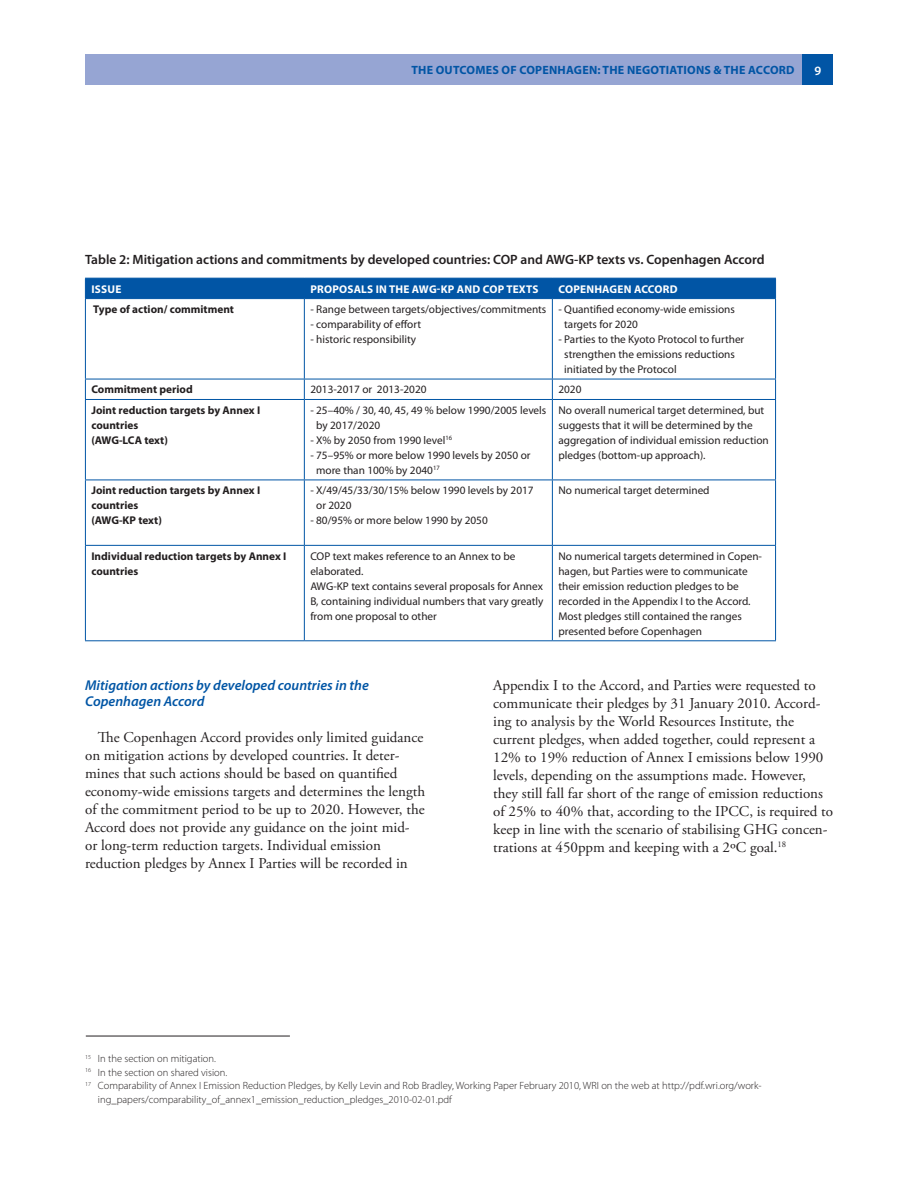
<style>
.page{position:relative;width:918px;height:1188px;background:#fff}
.page>*{position:absolute;margin:0;border:0;box-sizing:border-box;transform-origin:0 0}
.t1{font:15px/18px "Adobe Garamond Pro";color:#231f20}
.t2{font:italic 600 14.25px/16.5px "Myriad Pro";color:#0155a5}
.t3{font:600 13.5px "Myriad Pro";color:#231f20}
.t4{font:600 12.75px "Myriad Pro";color:#fff}
.t5{font:700 12px "Myriad Pro";letter-spacing:.02em;color:#0155a5}
.t6{font:11.25px/15px "Myriad Pro";color:#231f20}
.t7{font:700 11.25px/15px "Myriad Pro";color:#231f20}
.t8{font:700 11.25px "Myriad Pro";letter-spacing:.02em;color:#fff}
.t9{font:300 10.5px "Myriad Pro";color:#231f20}
</style>
<div class="page">
<div style="left:85px;top:55px;width:748px;height:30px;background:#96a5d3"></div>
<div style="left:803px;top:55px;width:30px;height:30px;background:#0155a5"></div>
<div style="left:85px;top:278px;width:691px;height:20px;background:#0155a5"></div>
<hr style="left:85px;top:298px;width:219px;height:1px;background:#0155a5">
<hr style="left:85px;top:299px;width:1px;height:80px;background:#0155a5">
<hr style="left:304px;top:298px;width:248px;height:1px;background:#0155a5">
<hr style="left:304px;top:299px;width:1px;height:80px;background:#0155a5">
<hr style="left:552px;top:298px;width:224px;height:1px;background:#0155a5">
<hr style="left:552px;top:299px;width:1px;height:80px;background:#0155a5">
<hr style="left:775px;top:299px;width:1px;height:80px;background:#0155a5">
<hr style="left:85px;top:379px;width:219px;height:1px;background:#0155a5">
<svg style="left:85px;top:379px;width:1px;height:20px"></svg>
<hr style="left:304px;top:379px;width:248px;height:1px;background:#0155a5">
<svg style="left:304px;top:379px;width:1px;height:20px"></svg>
<hr style="left:552px;top:379px;width:224px;height:1px;background:#0155a5">
<svg style="left:552px;top:379px;width:1px;height:20px"></svg>
<svg style="left:775px;top:379px;width:1px;height:20px"></svg>
<hr style="left:85px;top:399px;width:219px;height:1px;background:#0155a5">
<hr style="left:85px;top:400px;width:1px;height:80px;background:#0155a5">
<hr style="left:304px;top:399px;width:248px;height:1px;background:#0155a5">
<hr style="left:304px;top:400px;width:1px;height:80px;background:#0155a5">
<hr style="left:552px;top:399px;width:224px;height:1px;background:#0155a5">
<hr style="left:552px;top:400px;width:1px;height:80px;background:#0155a5">
<hr style="left:775px;top:400px;width:1px;height:80px;background:#0155a5">
<hr style="left:85px;top:480px;width:219px;height:1px;background:#0155a5">
<hr style="left:85px;top:480px;width:1px;height:65px;background:#0155a5">
<hr style="left:304px;top:480px;width:248px;height:1px;background:#0155a5">
<hr style="left:304px;top:480px;width:1px;height:65px;background:#0155a5">
<hr style="left:552px;top:480px;width:224px;height:1px;background:#0155a5">
<hr style="left:552px;top:480px;width:1px;height:65px;background:#0155a5">
<hr style="left:775px;top:480px;width:1px;height:65px;background:#0155a5">
<hr style="left:85px;top:545px;width:219px;height:1px;background:#0155a5">
<hr style="left:85px;top:546px;width:1px;height:94px;background:#0155a5">
<hr style="left:304px;top:545px;width:248px;height:1px;background:#0155a5">
<hr style="left:304px;top:546px;width:1px;height:94px;background:#0155a5">
<hr style="left:552px;top:545px;width:224px;height:1px;background:#0155a5">
<hr style="left:552px;top:546px;width:1px;height:94px;background:#0155a5">
<hr style="left:775px;top:546px;width:1px;height:94px;background:#0155a5">
<hr style="left:85px;top:640px;width:219px;height:1px;background:#0155a5">
<hr style="left:304px;top:640px;width:248px;height:1px;background:#0155a5">
<hr style="left:552px;top:640px;width:224px;height:1px;background:#0155a5">
<hr style="left:86px;top:1036px;width:204px;height:1px;background:#231f20">
<p class="t5" style="left:411px;top:63px;width:384px">The outcomes of copenhagen: the negotiations &amp; the accord</p>
<p class="t4" style="left:815px;top:62px;width:8px">9</p>
<p class="t3" style="left:85px;top:251px;width:418px">Table 2: Mitigation actions and commitments by developed countries: COP</p>
<p class="t3" style="left:521px;top:251px;width:245px">and AWG-KP texts vs. Copenhagen Accord</p>
<p class="t8" style="left:92px;top:281px;width:31px">Issue</p>
<p class="t8" style="left:310px;top:281px;width:230px">Proposals in the AWG-KP and COP texts</p>
<p class="t8" style="left:559px;top:281px;width:119px">Copenhagen Accord</p>
<p class="t7" style="left:93px;top:301px;width:142px">Type of action/ commitment</p>
<p class="t6" style="left:310px;top:302px;width:238px">- Range between targets/objectives/commitments</p>
<p class="t6" style="left:310px;top:317px;width:112px">- comparability of effort</p>
<p class="t6" style="left:310px;top:332px;width:107px">- historic responsibility</p>
<p class="t6" style="left:564px;top:302px;width:172px;text-indent:-6px">- Quantified economy-wide emissions targets for 2020</p>
<p class="t6" style="left:564px;top:332px;width:182px;text-indent:-6px">- Parties to the Kyoto Protocol to further strengthen the emissions reductions initiated by the Protocol</p>
<p class="t7" style="left:91px;top:382px;width:103px">Commitment period</p>
<p class="t6" style="left:310px;top:382px;width:118px">2013-2017 or 2013-2020</p>
<p class="t6" style="left:558px;top:382px;width:25px">2020</p>
<p class="t7" style="left:91px;top:402px;width:169px">Joint reduction targets by Annex I countries<br>(AWG-LCA</p>
<p class="t6" style="left:316px;top:402px;width:232px;text-indent:-6px">- 25–40% / 30, 40, 45, 49 % below 1990/2005 levels by 2017/2020</p>
<p class="t6" style="left:310px;top:432px;width:143px">- X% by 2050 from 1990 level<sup>16</sup></p>
<p class="t6" style="left:316px;top:447px;width:216px;text-indent:-6px">- 75–95% or more below 1990 levels by 2050 or more than 100% by 2040<sup>17</sup></p>
<p class="t6" style="left:558px;top:402px;width:212px">No overall numerical target determined, but suggests that it will be determined by the aggregation of individual emission reduction pledges (bottom-up approach).</p>
<p class="t7" style="left:144px;top:432px;width:25px">text)</p>
<p class="t7" style="left:91px;top:483px;width:169px">Joint reduction targets by Annex I countries<br>(AWG-KP text)</p>
<p class="t6" style="left:316px;top:483px;width:219px;text-indent:-6px">- X/49/45/33/30/15% below 1990 levels by 2017 or 2020</p>
<p class="t6" style="left:310px;top:513px;width:179px">- 80/95% or more below 1990 by 2050</p>
<p class="t6" style="left:558px;top:483px;width:153px">No numerical target determined</p>
<p class="t7" style="left:91px;top:548px;width:195px">Individual reduction targets by Annex I countries</p>
<p class="t6" style="left:310px;top:548px;width:235px">COP text makes reference to an Annex to be elaborated.<br>AWG-KP text contains several proposals for Annex B, containing individual numbers that vary greatly from one proposal to other</p>
<p class="t6" style="left:558px;top:548px;width:205px">No numerical targets determined in Copen&shy;hagen, but Parties were to communicate their emission reduction pledges to be recorded in the Appendix I to the Accord.<br>Most pledges still contained the ranges presented before Copenhagen</p>
<p class="t2" style="left:85px;top:676px;width:285px">Mitigation actions by developed countries in the<br>Copenhagen Accord</p>
<p class="t1" style="left:85px;top:729px;width:342px;text-indent:13px">The Copenhagen Accord provides only limited guidance on mitigation actions by developed countries. It deter&shy;mines that such actions should be based on quantified economy-wide emissions targets and determines the length of the commitment period to be up to 2020. However, the Accord does not provide any guidance on the joint mid&shy;or long-term reduction targets. Individual emission reduction pledges by Annex I Parties will be recorded in</p>
<p class="t1" style="left:493px;top:677px;width:341px">Appendix I to the Accord, and Parties were requested to communicate their pledges by 31 January 2010. Accord&shy;ing to analysis by the World Resources Institute, the current pledges, when added together, could represent a 12% to 19% reduction of Annex I emissions below 1990 levels, depending on the assumptions made. However, they still fall far short of the range of emission reductions of 25% to 40% that, according to the IPCC, is required to keep in line with the scenario of stabilising GHG concen&shy;trations at 450ppm and keeping with a 2ºC goal.<sup>18</sup></p>
<p class="t9" style="left:85px;top:1053px;width:132px"><sup>15</sup> In the section on mitigation.</p>
<p class="t9" style="left:85px;top:1066px;width:144px"><sup>16</sup> In the section on shared vision.</p>
<p class="t9" style="left:85px;top:1080px;width:678px"><sup>17</sup> Comparability of Annex I Emission Reduction Pledges, by Kelly Levin and Rob Bradley, Working Paper February 2010, WRI on the web at http://pdf.wri.org/work-</p>
<p class="t9" style="left:98px;top:1093px;width:356px">ing_papers/comparability_of_annex1_emission_reduction_pledges_2010-02-01.pdf</p>
</div>
